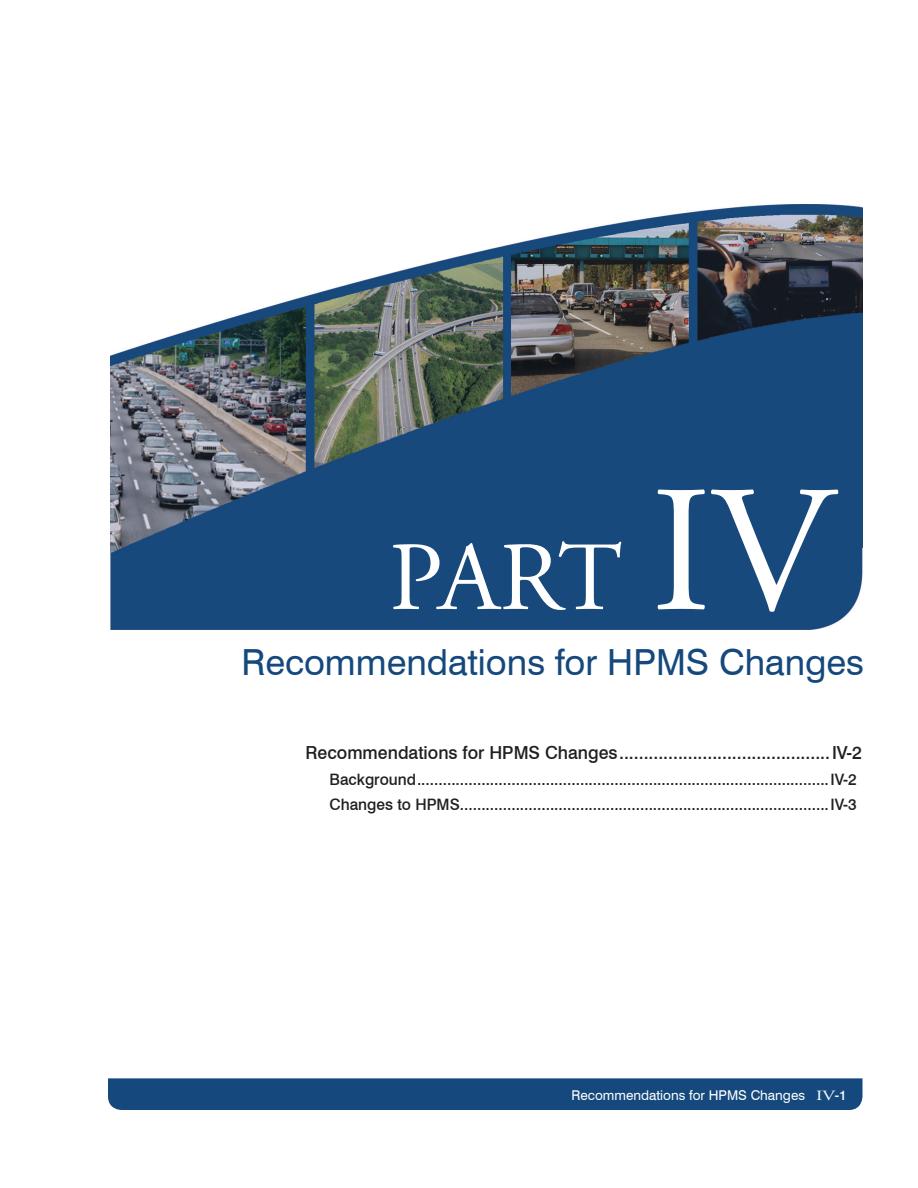
<style>
.page{position:relative;width:918px;height:1188px;background:#fff}
.page>*{position:absolute;margin:0;border:0;box-sizing:border-box;transform-origin:0 0}
.t1{font:97.5px "Adobe Garamond Pro";color:#fff}
.t2{font:36px "Swiss 721 BT";color:#15497d}
.CP2012_TofC-1{font:500 18px "Swiss 721 BT";color:#231f20}
.CP2012_TofC-2{font:500 15.75px "Swiss 721 BT";color:#231f20}
.t3{font:13.5px "Swiss 721 BT";color:#fff}
.s1{font-size:180px}
.s2{font-family:"Adobe Garamond Pro";font-size:14.1px}
.s3{font-weight:500}
</style>
<div class="page">
<img style="left:111px;top:204px;width:751px;height:425px">
<div style="left:108px;top:1078px;width:754px;height:32px;background:#15497d"></div>
<p class="t1" style="left:389px;top:519px;width:446px">PART <span class="s1">IV</span></p>
<p class="t2" style="left:242px;top:640px;width:624px">Recommendations for HPMS Changes</p>
<p class="CP2012_TofC-1" style="left:306px;top:742px;width:558px">Recommendations for HPMS Changes...........................................IV-2</p>
<p class="CP2012_TofC-2" style="left:330px;top:770px;width:529px">Background................................................................................................IV-2</p>
<p class="CP2012_TofC-2" style="left:330px;top:794px;width:529px">Changes to HPMS......................................................................................IV-3</p>
<p class="t3" style="left:572px;top:1087px;width:277px">Recommendations for HPMS Changes <span class="s2">IV</span><span class="s3">-1</span></p>
</div>
